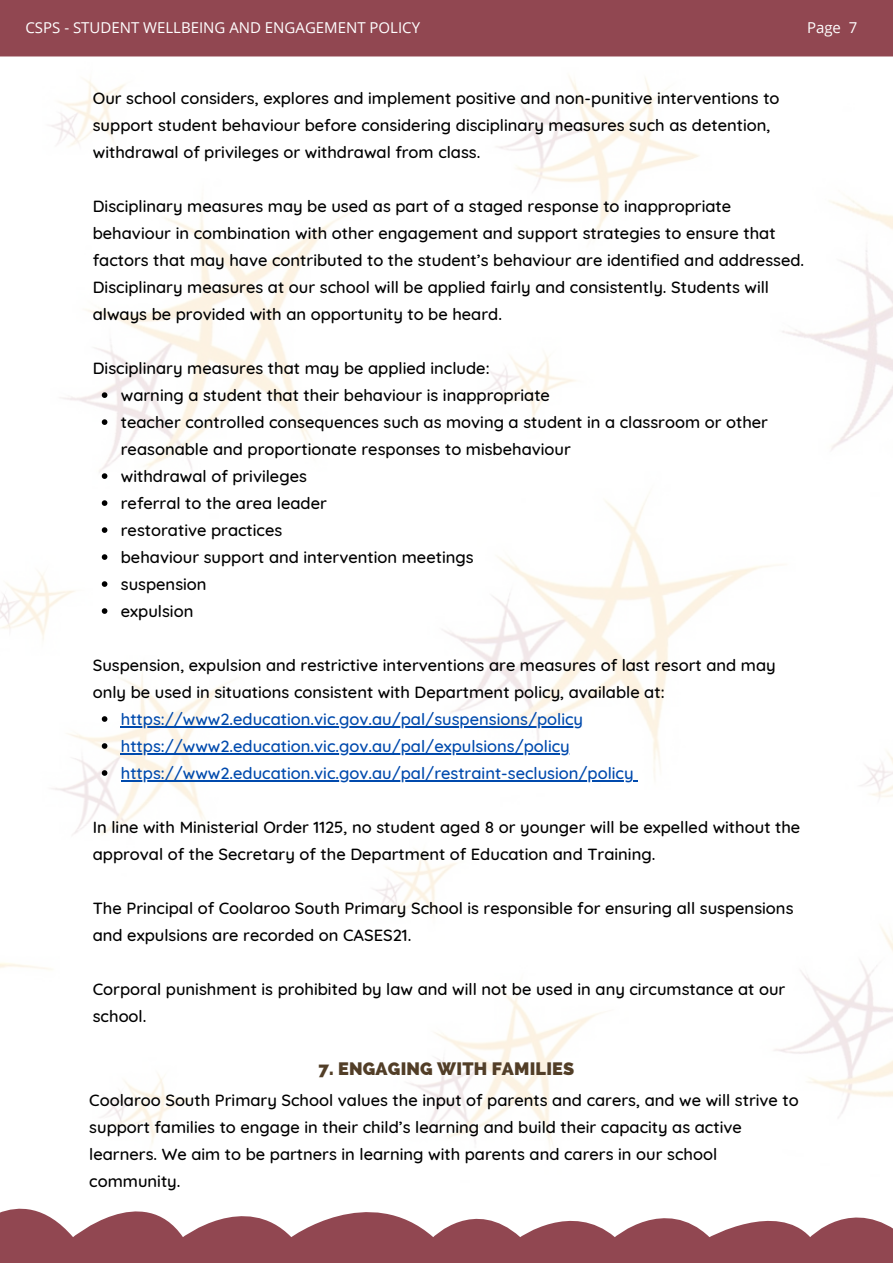
<style>
.page{position:relative;width:893px;height:1264px;background:#fff}
.page>*{position:absolute;margin:0;border:0;box-sizing:border-box;transform-origin:0 0}
.t1{font:800 18px "Raleway";letter-spacing:.01em;color:#523e27}
.t2{font:500 16.5px/27px "Quicksand";color:#000}
.t3{font:500 16.5px "Quicksand";color:#004aad}
.t4{font:15px "Open Sans";color:#fff}
</style>
<div class="page">
<img style="left:0;top:56px;width:892px;height:1089px">
<svg style="left:0;top:1208px;width:892px;height:54px;fill:#914751"></svg>
<div style="left:0;top:0;width:892px;height:56px;background:#914751"></div>
<svg style="left:102px;top:392px;width:5px;height:6px"></svg>
<svg style="left:102px;top:419px;width:5px;height:6px"></svg>
<svg style="left:102px;top:473px;width:5px;height:6px"></svg>
<svg style="left:102px;top:500px;width:5px;height:6px"></svg>
<svg style="left:102px;top:527px;width:5px;height:6px"></svg>
<svg style="left:102px;top:554px;width:5px;height:6px"></svg>
<svg style="left:102px;top:581px;width:5px;height:6px"></svg>
<svg style="left:102px;top:608px;width:5px;height:6px"></svg>
<svg style="left:102px;top:716px;width:5px;height:5px"></svg>
<hr style="left:121px;top:726px;width:462px;height:1px;background:#004aad">
<svg style="left:102px;top:743px;width:5px;height:5px"></svg>
<hr style="left:121px;top:753px;width:448px;height:1px;background:#004aad">
<svg style="left:102px;top:770px;width:5px;height:5px"></svg>
<hr style="left:121px;top:780px;width:512px;height:1px;background:#004aad">
<p class="t4" style="left:25px;top:16px;width:396px">CSPS - STUDENT WELLBEING AND ENGAGEMENT POLICY</p>
<p class="t4" style="left:807px;top:16px;width:52px">Page 7</p>
<p class="t2" style="left:93px;top:85px;width:688px">Our school considers, explores and implement positive and non-punitive interventions to support student behaviour before considering disciplinary measures such as detention, withdrawal of privileges or withdrawal from class.</p>
<p class="t2" style="left:93px;top:193px;width:713px">Disciplinary measures may be used as part of a staged response to inappropriate behaviour in combination with other engagement and support strategies to ensure that factors that may have contributed to the student’s behaviour are identified and addressed.<br>Disciplinary measures at our school will be applied fairly and consistently. Students will always be provided with an opportunity to be heard.</p>
<p class="t2" style="left:93px;top:354px;width:398px">Disciplinary measures that may be applied include:</p>
<p class="t2" style="left:121px;top:381px;width:430px">warning a student that their behaviour is inappropriate</p>
<p class="t2" style="left:121px;top:408px;width:648px">teacher controlled consequences such as moving a student in a classroom or other reasonable and proportionate responses to misbehaviour</p>
<p class="t2" style="left:121px;top:462px;width:188px">withdrawal of privileges</p>
<p class="t2" style="left:121px;top:489px;width:207px">referral to the area leader</p>
<p class="t2" style="left:121px;top:516px;width:163px">restorative practices</p>
<p class="t2" style="left:121px;top:543px;width:354px">behaviour support and intervention meetings</p>
<p class="t2" style="left:121px;top:570px;width:87px">suspension</p>
<p class="t2" style="left:121px;top:597px;width:74px">expulsion</p>
<p class="t2" style="left:93px;top:651px;width:684px">Suspension, expulsion and restrictive interventions are measures of last resort and may only be used in situations consistent with Department policy, available at:</p>
<p class="t3" style="left:121px;top:708px;width:463px">https://www2.education.vic.gov.au/pal/suspensions/policy</p>
<p class="t3" style="left:121px;top:735px;width:450px">https://www2.education.vic.gov.au/pal/expulsions/policy</p>
<p class="t3" style="left:121px;top:762px;width:514px">https://www2.education.vic.gov.au/pal/restraint-seclusion/policy</p>
<p class="t2" style="left:93px;top:813px;width:709px">In line with Ministerial Order 1125, no student aged 8 or younger will be expelled without the approval of the Secretary of the Department of Education and Training.</p>
<p class="t2" style="left:93px;top:894px;width:702px">The Principal of Coolaroo South Primary School is responsible for ensuring all suspensions and expulsions are recorded on CASES21.</p>
<p class="t2" style="left:93px;top:975px;width:694px">Corporal punishment is prohibited by law and will not be used in any circumstance at our school.</p>
<p class="t1" style="left:318px;top:1057px;width:257px">7. ENGAGING WITH FAMILIES</p>
<p class="t2" style="left:89px;top:1086px;width:711px">Coolaroo South Primary School values the input of parents and carers, and we will strive to support families to engage in their child’s learning and build their capacity as active learners. We aim to be partners in learning with parents and carers in our school community.</p>
</div>
